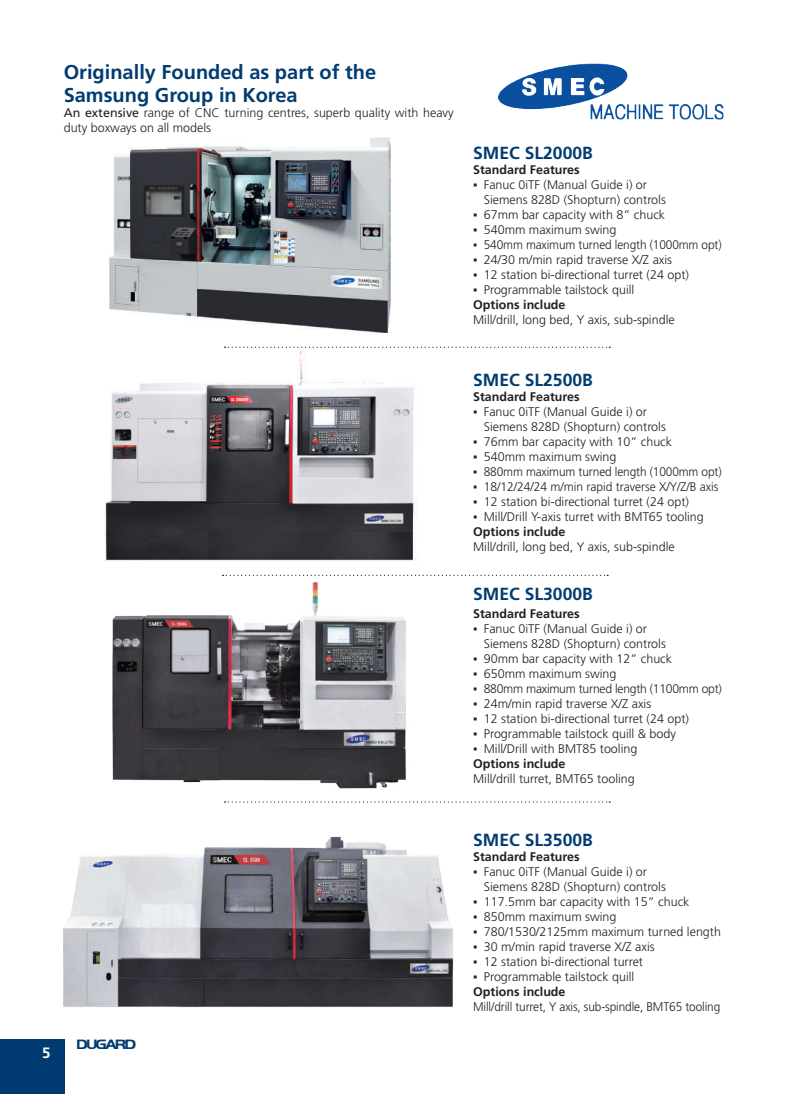
<style>
.page{position:relative;width:787px;height:1095px;background:#fff}
.page>*{position:absolute;margin:0;border:0;box-sizing:border-box;transform-origin:0 0}
.t1{font:700 20px/22.5px "Frutiger CE";color:#003c71}
.t2{font:700 17.5px "Frutiger CE";color:#003c71}
.t3{font:700 15px "Frutiger CE";color:#fff}
.t4{font:700 14.12px "Handel Got D";letter-spacing:-.12em;color:#003c71;scale:1.16 1}
.t5{font:300 12.5px/15px "Frutiger CE";color:#231f20}
.t6{font:300 12.5px "Frutiger CE";color:#231f20;scale:.95 1}
.t7{font:700 12.5px "Frutiger CE";color:#231f20}
.t8{font:300 12.5px "Frutiger CE";color:#231f20;scale:.96 1}
.t9{font:300 12.5px "Frutiger CE";letter-spacing:-.02em;color:#231f20}
.s1{font-weight:400}
.s2{font-family:"Calibri";font-weight:400}
.s3{font-weight:700}
</style>
<div class="page">
<div style="left:0;top:1039px;width:65px;height:54px;background:#003c71"></div>
<img style="left:112px;top:582px;width:294px;height:207px">
<img style="left:105px;top:346px;width:322px;height:229px">
<img style="left:109px;top:137px;width:281px;height:195px">
<img style="left:498px;top:63px;width:225px;height:57px">
<svg style="left:222px;top:575px;width:386px;height:1px"></svg>
<svg style="left:224px;top:347px;width:386px;height:1px"></svg>
<svg style="left:224px;top:801px;width:386px;height:2px"></svg>
<img style="left:63px;top:836px;width:391px;height:171px">
<h1 class="t1" style="left:64px;top:61px;width:314px">Originally Founded as part of the<br>Samsung Group in Korea</h1>
<p class="t5" style="left:64px;top:105px;width:391px"><span class="s1">An extensive</span> range of CNC turning centres, superb quality with heavy duty boxways on all models</p>
<p class="t3" style="left:42px;top:1044px;width:10px">5</p>
<p class="t4" style="left:76px;top:1036px;width:53px">DUGARD</p>
<h2 class="t2" style="left:473px;top:142px;width:121px">SMEC SL2000B</h2>
<p class="t7" style="left:473px;top:162px;width:108px">Standard Features</p>
<p class="t5" style="left:484px;top:177px;width:183px;text-indent:-11px"><span class="s2">▪</span> Fanuc 0iTF (Manual Guide i) or<br>Siemens 828D (Shopturn) controls</p>
<p class="t5" style="left:473px;top:207px;width:193px"><span class="s2">▪</span> 67mm bar capacity with 8” chuck</p>
<p class="t5" style="left:473px;top:222px;width:145px"><span class="s2">▪</span> 540mm maximum swing</p>
<p class="t6" style="left:473px;top:237px;width:263px"><span class="s2">▪</span> 540mm maximum turned length (1000mm opt)</p>
<p class="t5" style="left:473px;top:252px;width:200px"><span class="s2">▪</span> 24/30 m/min rapid traverse X/Z axis</p>
<p class="t5" style="left:473px;top:267px;width:217px"><span class="s2">▪</span> 12 station bi-directional turret (24 opt)</p>
<p class="t5" style="left:473px;top:282px;width:163px"><span class="s2">▪</span> Programmable tailstock quill<br><span class="s3">Options include</span></p>
<p class="t5" style="left:473px;top:312px;width:203px">Mill/drill, long bed, Y axis, sub-spindle</p>
<h2 class="t2" style="left:473px;top:369px;width:121px">SMEC SL2500B</h2>
<p class="t7" style="left:473px;top:389px;width:108px">Standard Features</p>
<p class="t5" style="left:484px;top:404px;width:183px;text-indent:-11px"><span class="s2">▪</span> Fanuc 0iTF (Manual Guide i) or<br>Siemens 828D (Shopturn) controls</p>
<p class="t5" style="left:473px;top:434px;width:200px"><span class="s2">▪</span> 76mm bar capacity with 10” chuck</p>
<p class="t5" style="left:473px;top:449px;width:145px"><span class="s2">▪</span> 540mm maximum swing</p>
<p class="t6" style="left:473px;top:464px;width:263px"><span class="s2">▪</span> 880mm maximum turned length (1000mm opt)</p>
<p class="t8" style="left:473px;top:479px;width:257px"><span class="s2">▪</span> 18/12/24/24 m/min rapid traverse X/Y/Z/B axis</p>
<p class="t5" style="left:473px;top:494px;width:217px"><span class="s2">▪</span> 12 station bi-directional turret (24 opt)</p>
<p class="t5" style="left:473px;top:509px;width:232px"><span class="s2">▪</span> Mill/Drill Y-axis turret with BMT65 tooling<br><span class="s3">Options include</span></p>
<p class="t5" style="left:473px;top:539px;width:203px">Mill/drill, long bed, Y axis, sub-spindle</p>
<h2 class="t2" style="left:473px;top:583px;width:121px">SMEC SL3000B</h2>
<p class="t7" style="left:473px;top:606px;width:108px">Standard Features</p>
<p class="t5" style="left:484px;top:621px;width:183px;text-indent:-11px"><span class="s2">▪</span> Fanuc 0iTF (Manual Guide i) or<br>Siemens 828D (Shopturn) controls</p>
<p class="t5" style="left:473px;top:651px;width:200px"><span class="s2">▪</span> 90mm bar capacity with 12” chuck</p>
<p class="t5" style="left:473px;top:666px;width:145px"><span class="s2">▪</span> 650mm maximum swing</p>
<p class="t9" style="left:473px;top:681px;width:250px"><span class="s2">▪</span> 880mm maximum turned length (1100mm opt)</p>
<p class="t5" style="left:473px;top:696px;width:179px"><span class="s2">▪</span> 24m/min rapid traverse X/Z axis</p>
<p class="t5" style="left:473px;top:711px;width:217px"><span class="s2">▪</span> 12 station bi-directional turret (24 opt)</p>
<p class="t5" style="left:473px;top:726px;width:204px"><span class="s2">▪</span> Programmable tailstock quill &amp; body</p>
<p class="t5" style="left:473px;top:741px;width:166px"><span class="s2">▪</span> Mill/Drill with BMT85 tooling<br><span class="s3">Options include</span></p>
<p class="t5" style="left:473px;top:771px;width:163px">Mill/drill turret, BMT65 tooling</p>
<h2 class="t2" style="left:473px;top:829px;width:121px">SMEC SL3500B</h2>
<p class="t7" style="left:473px;top:849px;width:108px">Standard Features</p>
<p class="t5" style="left:484px;top:864px;width:183px;text-indent:-11px"><span class="s2">▪</span> Fanuc 0iTF (Manual Guide i) or<br>Siemens 828D (Shopturn) controls</p>
<p class="t5" style="left:473px;top:894px;width:218px"><span class="s2">▪</span> 117.5mm bar capacity with 15” chuck</p>
<p class="t5" style="left:473px;top:909px;width:145px"><span class="s2">▪</span> 850mm maximum swing</p>
<p class="t5" style="left:473px;top:924px;width:249px"><span class="s2">▪</span> 780/1530/2125mm maximum turned length</p>
<p class="t5" style="left:473px;top:939px;width:183px"><span class="s2">▪</span> 30 m/min rapid traverse X/Z axis</p>
<p class="t5" style="left:473px;top:954px;width:171px"><span class="s2">▪</span> 12 station bi-directional turret</p>
<p class="t5" style="left:473px;top:969px;width:163px"><span class="s2">▪</span> Programmable tailstock quill<br><span class="s3">Options include</span></p>
<p class="t6" style="left:473px;top:999px;width:261px">Mill/drill turret, Y axis, sub-spindle, BMT65 tooling</p>
</div>
